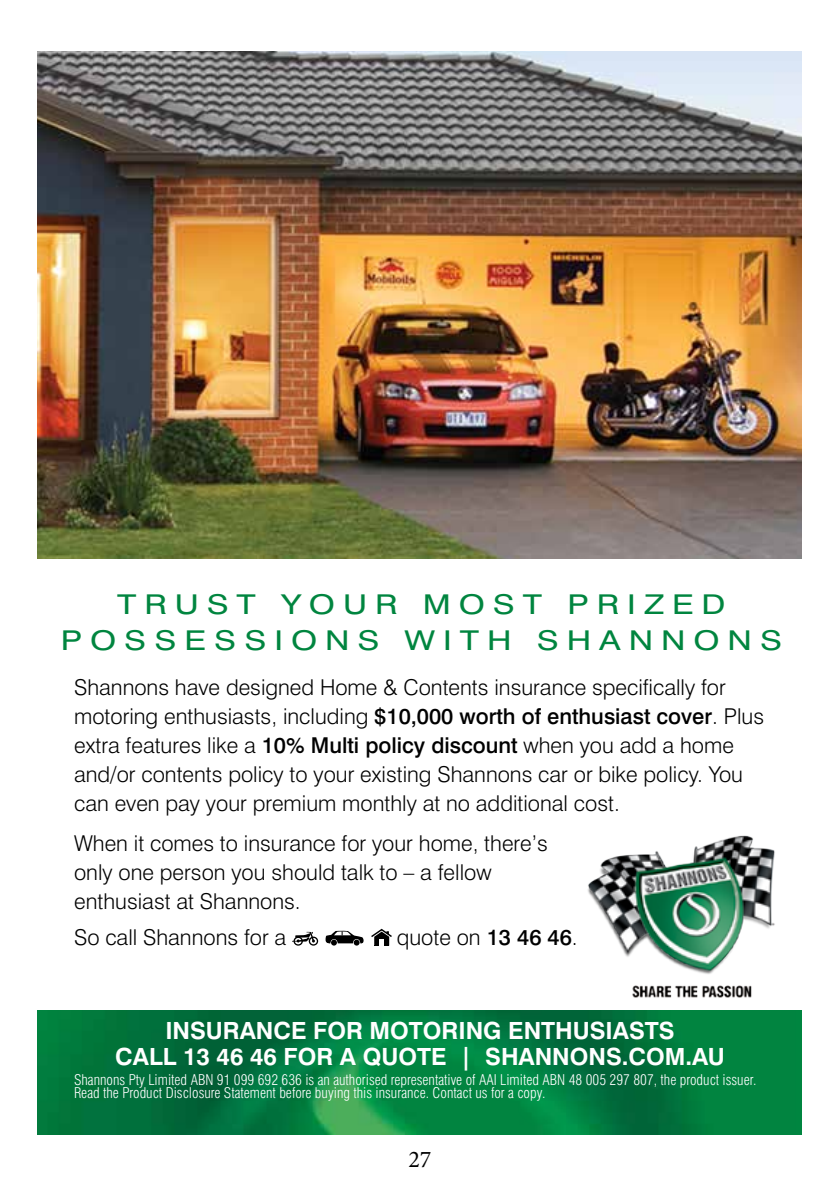
<style>
.page{position:relative;width:840px;height:1191px;background:#fff}
.page>*{position:absolute;margin:0;border:0;box-sizing:border-box;transform-origin:0 0}
.t1{font:27.2px/36.4px "Swiss 721 BT";letter-spacing:.235em;color:#00853f;text-align:center;scale:1.24 1}
.t2{font:24px "Minion Pro";color:#000}
.t3{font:700 23.6px/25.4px "Swiss 721 BT";color:#fff;text-align:center}
.t4{font:300 21.8px/29px "Swiss 721 BT";color:#000}
.t5{font:300 condensed 14.6px/12.8px "Swiss 721 BT";color:#fff}
.s1{font-weight:500}
</style>
<div class="page">
<img style="left:38px;top:51px;width:763px;height:507px">
<img style="left:38px;top:1010px;width:763px;height:124px">
<img style="left:588px;top:835px;width:187px;height:163px">
<svg style="left:325px;top:928px;width:67px;height:18px"></svg>
<div style="left:293px;top:936px;width:10px;height:9px;border:1px solid #000;border-radius:50%"></div>
<div style="left:308px;top:936px;width:10px;height:9px;border:1px solid #000;border-radius:50%"></div>
<svg style="left:292px;top:931px;width:23px;height:11px"></svg>
<p class="t1" style="left:61px;top:586px;width:582px">TRUST YOUR MOST PRIZED<br>POSSESSIONS WITH SHANNONS</p>
<p class="t4" style="left:74px;top:672px;width:691px">Shannons have designed Home &amp; Contents insurance specifically for motoring enthusiasts, including <span class="s1">$10,000 worth of enthusiast cover</span>. Plus extra features like a <span class="s1">10% Multi policy discount</span> when you add a home and/or contents policy to your existing Shannons car or bike policy. You can even pay your premium monthly at no additional cost.</p>
<p class="t4" style="left:74px;top:828px;width:475px">When it comes to insurance for your home, there’s only one person you should talk to – a fellow enthusiast at Shannons.</p>
<p class="t4" style="left:74px;top:923px;width:213px">So call Shannons for a</p>
<p class="t4" style="left:396px;top:923px;width:182px">quote on <span class="s1">13 46 46</span>.</p>
<p class="t3" style="left:115px;top:1018px;width:610px">INSURANCE FOR MOTORING ENTHUSIASTS<br>CALL 13 46 46 FOR A QUOTE | SHANNONS.COM.AU</p>
<p class="t5" style="left:74px;top:1073px;width:683px">Shannons Pty Limited ABN 91 099 692 636 is an authorised representative of AAI Limited ABN 48 005 297 807, the product issuer.<br>Read the Product Disclosure Statement before buying this insurance. Contact us for a copy.</p>
<p class="t2" style="left:408px;top:1143px;width:25px">27</p>
</div>
